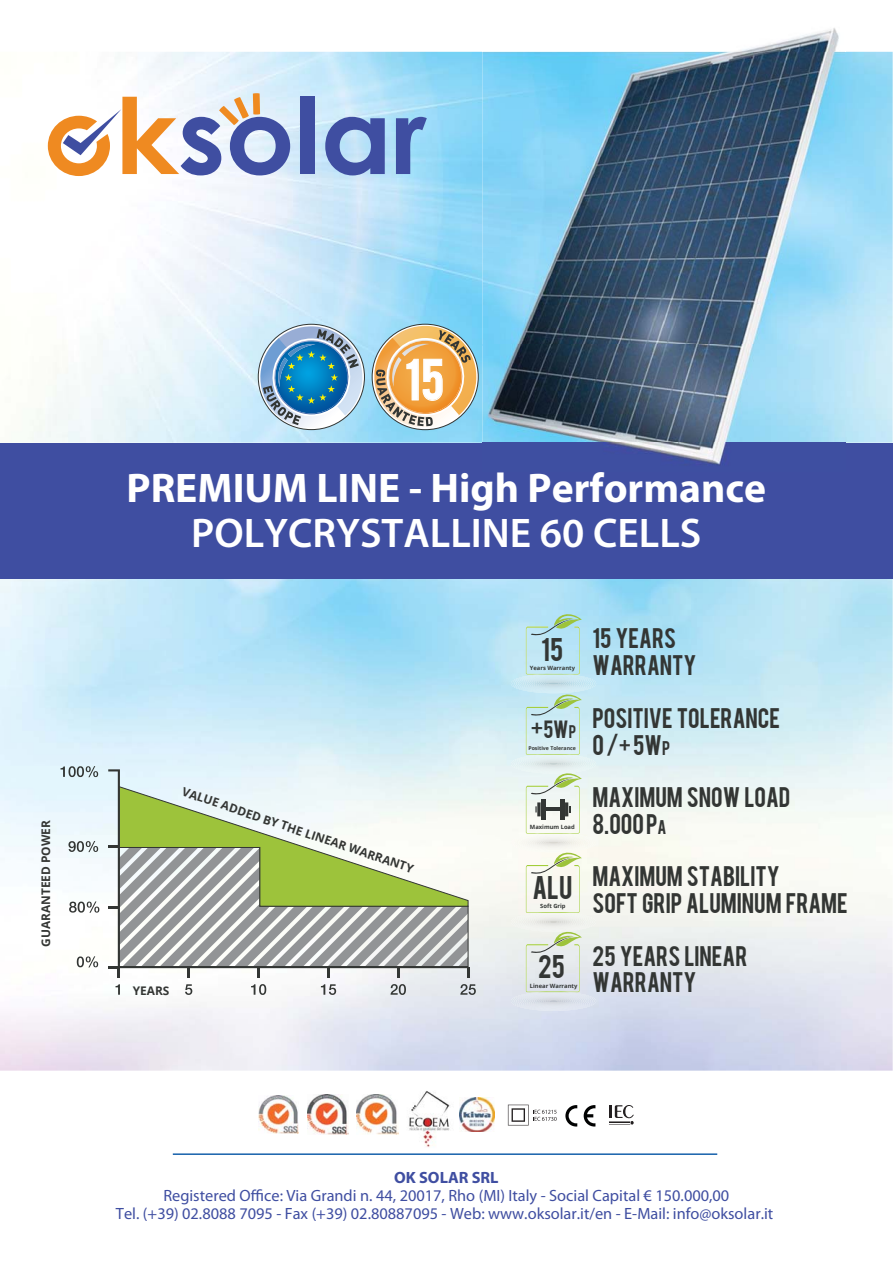
<style>
.page{position:relative;width:893px;height:1263px;background:#fff}
.page>*{position:absolute;margin:0;border:0;box-sizing:border-box;transform-origin:0 0}
.t1{font:45.75px "Bebas";color:#fff}
.t2{font:700 41.55px "Myriad Pro";color:#fff}
.t3{font:600 41.55px "Myriad Pro";color:#fff}
.t4{font:25.8px "Bebas";color:#333634}
.t5{font:22.35px/26.7px "Bebas";color:#333634}
.t6{font:19.65px "Bebas";color:#333634}
.t7{font:16.35px/17.9px "Myriad Pro";color:#3f4ea1;text-align:center}
.t8{font:700 16.35px "Myriad Pro";color:#3f4ea1}
.t9{font:700 11.85px "Open Sans";color:#343634}
.t10{font:700 5.85px "Open Sans";color:#333634}
.t11{font:700 5.25px "Open Sans";color:#333634}
.s1{font-size:22.65px}
.s2{font-size:14.4px}
.s3{font-size:15.6px}
</style>
<div class="page">
<img style="left:0;top:52px;width:893px;height:1019px">
<div style="left:0;top:443px;width:893px;height:135px;background:#3f4ea1"></div>
<img style="left:511px;top:912px;width:85px;height:20px">
<img style="left:513px;top:913px;width:81px;height:18px">
<img style="left:514px;top:913px;width:78px;height:18px">
<img style="left:516px;top:913px;width:75px;height:17px">
<img style="left:518px;top:914px;width:71px;height:16px">
<img style="left:520px;top:914px;width:67px;height:16px">
<img style="left:522px;top:915px;width:63px;height:14px">
<img style="left:523px;top:915px;width:60px;height:14px">
<img style="left:525px;top:916px;width:57px;height:12px">
<img style="left:527px;top:916px;width:53px;height:4px">
<img style="left:529px;top:916px;width:49px;height:4px">
<img style="left:532px;top:917px;width:42px;height:3px">
<img style="left:538px;top:918px;width:31px;height:2px">
<img style="left:541px;top:919px;width:24px;height:1px">
<img style="left:511px;top:674px;width:85px;height:19px">
<img style="left:513px;top:674px;width:81px;height:19px">
<svg style="left:526px;top:610px;width:56px;height:65px;background:#b6e0e6"></svg>
<img style="left:514px;top:675px;width:78px;height:17px">
<img style="left:516px;top:675px;width:75px;height:17px">
<img style="left:518px;top:675px;width:71px;height:17px">
<img style="left:520px;top:676px;width:67px;height:15px">
<img style="left:522px;top:676px;width:63px;height:15px">
<img style="left:523px;top:677px;width:60px;height:13px">
<img style="left:525px;top:677px;width:57px;height:13px">
<img style="left:527px;top:677px;width:53px;height:13px">
<img style="left:529px;top:678px;width:49px;height:11px">
<img style="left:531px;top:678px;width:45px;height:11px">
<img style="left:532px;top:679px;width:42px;height:9px">
<img style="left:534px;top:679px;width:39px;height:9px">
<img style="left:536px;top:680px;width:35px;height:7px">
<img style="left:538px;top:680px;width:31px;height:7px">
<img style="left:540px;top:680px;width:27px;height:7px">
<img style="left:541px;top:681px;width:24px;height:5px">
<img style="left:543px;top:681px;width:21px;height:5px">
<img style="left:545px;top:682px;width:17px;height:3px">
<svg style="left:547px;top:682px;width:13px;height:3px"></svg>
<img style="left:511px;top:754px;width:85px;height:20px">
<img style="left:513px;top:755px;width:81px;height:18px">
<svg style="left:526px;top:691px;width:56px;height:64px;background:#cae7e4"></svg>
<img style="left:514px;top:755px;width:78px;height:18px">
<img style="left:516px;top:755px;width:75px;height:17px">
<img style="left:518px;top:756px;width:71px;height:16px">
<img style="left:520px;top:756px;width:67px;height:15px">
<img style="left:522px;top:757px;width:63px;height:14px">
<img style="left:523px;top:757px;width:60px;height:14px">
<img style="left:525px;top:757px;width:57px;height:13px">
<img style="left:527px;top:758px;width:53px;height:4px">
<img style="left:529px;top:758px;width:49px;height:4px">
<img style="left:534px;top:759px;width:39px;height:3px">
<img style="left:538px;top:760px;width:31px;height:2px">
<img style="left:543px;top:761px;width:21px;height:1px">
<img style="left:511px;top:991px;width:85px;height:20px">
<img style="left:513px;top:992px;width:81px;height:19px">
<svg style="left:526px;top:920px;width:56px;height:72px;background:#e0e6de"></svg>
<img style="left:514px;top:992px;width:78px;height:18px">
<img style="left:516px;top:993px;width:75px;height:17px">
<img style="left:518px;top:993px;width:71px;height:16px">
<img style="left:520px;top:994px;width:67px;height:15px">
<img style="left:522px;top:994px;width:63px;height:14px">
<img style="left:523px;top:994px;width:60px;height:14px">
<img style="left:525px;top:995px;width:57px;height:13px">
<img style="left:527px;top:995px;width:53px;height:12px">
<img style="left:529px;top:996px;width:49px;height:11px">
<img style="left:531px;top:996px;width:45px;height:10px">
<img style="left:532px;top:996px;width:42px;height:10px">
<img style="left:534px;top:997px;width:39px;height:9px">
<img style="left:536px;top:997px;width:35px;height:8px">
<img style="left:538px;top:998px;width:31px;height:7px">
<img style="left:540px;top:998px;width:27px;height:6px">
<img style="left:541px;top:998px;width:24px;height:6px">
<img style="left:543px;top:999px;width:21px;height:5px">
<img style="left:545px;top:999px;width:17px;height:4px">
<svg style="left:547px;top:1000px;width:13px;height:3px"></svg>
<img style="left:511px;top:833px;width:85px;height:19px">
<img style="left:513px;top:834px;width:81px;height:18px">
<img style="left:514px;top:834px;width:78px;height:18px">
<img style="left:516px;top:834px;width:75px;height:17px">
<img style="left:518px;top:835px;width:71px;height:16px">
<img style="left:520px;top:835px;width:67px;height:15px">
<img style="left:522px;top:835px;width:63px;height:15px">
<img style="left:523px;top:836px;width:60px;height:14px">
<img style="left:525px;top:836px;width:57px;height:13px">
<img style="left:527px;top:837px;width:53px;height:4px">
<img style="left:529px;top:837px;width:49px;height:4px">
<img style="left:531px;top:837px;width:45px;height:4px">
<img style="left:534px;top:838px;width:39px;height:3px">
<img style="left:538px;top:839px;width:31px;height:2px">
<img style="left:543px;top:840px;width:21px;height:1px">
<svg style="left:526px;top:841px;width:56px;height:73px"></svg>
<svg style="left:526px;top:762px;width:56px;height:72px"></svg>
<hr style="left:560px;top:799px;width:4px;height:21px;background:#333634">
<hr style="left:565px;top:802px;width:3px;height:14px;background:#333634">
<hr style="left:541px;top:799px;width:4px;height:21px;background:#333634">
<svg style="left:537px;top:802px;width:4px;height:14px"></svg>
<svg style="left:61px;top:766px;width:37px;height:11px"></svg>
<svg style="left:68px;top:841px;width:30px;height:11px"></svg>
<svg style="left:77px;top:956px;width:21px;height:11px"></svg>
<svg style="left:116px;top:984px;width:4px;height:11px"></svg>
<svg style="left:185px;top:984px;width:7px;height:11px"></svg>
<svg style="left:251px;top:984px;width:15px;height:11px"></svg>
<svg style="left:321px;top:984px;width:15px;height:11px"></svg>
<svg style="left:390px;top:984px;width:16px;height:11px"></svg>
<svg style="left:460px;top:984px;width:16px;height:11px"></svg>
<svg style="left:108px;top:786px;width:361px;height:192px"></svg>
<svg style="left:108px;top:769px;width:360px;height:199px"></svg>
<svg style="left:69px;top:901px;width:30px;height:12px"></svg>
<img style="left:398px;top:1091px;width:62px;height:56px">
<img style="left:259px;top:1096px;width:40px;height:38px">
<img style="left:460px;top:1097px;width:34px;height:35px">
<img style="left:308px;top:1095px;width:40px;height:40px">
<img style="left:357px;top:1095px;width:41px;height:40px">
<svg style="left:584px;top:1105px;width:11px;height:22px"></svg>
<svg style="left:565px;top:1105px;width:12px;height:22px"></svg>
<svg style="left:609px;top:1105px;width:25px;height:20px"></svg>
<svg style="left:508px;top:1105px;width:49px;height:20px"></svg>
<hr style="left:173px;top:1153px;width:544px;height:2px;background:#145faa">
<img style="left:482px;top:28px;width:363px;height:438px">
<svg style="left:676px;top:110px;width:7px;height:7px"></svg>
<div style="left:300px;top:97px;width:15px;height:77px;background:#3f4ea1"></div>
<svg style="left:325px;top:117px;width:60px;height:58px;background:#6f84c0"></svg>
<svg style="left:396px;top:117px;width:31px;height:57px;background:#698ec8"></svg>
<svg style="left:48px;top:93px;width:242px;height:83px"></svg>
<svg style="left:259px;top:326px;width:104px;height:102px;background:#72a8c9"></svg>
<svg style="left:374px;top:326px;width:103px;height:101px;background:#d3b482"></svg>
<p class="t9" style="left:38px;top:947px;width:128px;rotate:-90deg">GUARANTEED POWER</p>
<h1 class="t1" style="left:405px;top:346px;width:41px">15</h1>
<h2 class="t2" style="left:127px;top:473px;width:641px">PREMIUM LINE - High Performance</h2>
<h2 class="t3" style="left:191px;top:508px;width:512px">POLYCRYSTALLINE 60 CELLS</h2>
<p class="t9" style="left:185px;top:782px;width:245px;rotate:19deg">VALUE ADDED BY THE LINEAR WARRANTY</p>
<p class="t9" style="left:133px;top:982px;width:38px">YEARS</p>
<h3 class="t4" style="left:541px;top:630px;width:23px">15</h3>
<p class="t10" style="left:530px;top:664px;width:47px">Years Warranty</p>
<p class="t6" style="left:531px;top:715px;width:47px"><span class="s1">+</span>5W<span class="s2">P</span></p>
<p class="t11" style="left:528px;top:745px;width:49px">Positive Tolerance</p>
<p class="t10" style="left:530px;top:823px;width:46px">Maximum Load</p>
<h3 class="t4" style="left:532px;top:869px;width:42px">ALU</h3>
<p class="t10" style="left:540px;top:902px;width:27px">Soft Grip</p>
<h3 class="t4" style="left:538px;top:948px;width:28px">25</h3>
<p class="t10" style="left:530px;top:981px;width:49px">Linear Warranty</p>
<h3 class="t5" style="left:592px;top:623px;width:106px">15 YEARS<br>WARRANTY</h3>
<h3 class="t5" style="left:592px;top:704px;width:189px">POSITIVE TOLERANCE<br>0 /+ 5W<span class="s3">P</span></h3>
<h3 class="t5" style="left:592px;top:782px;width:199px">MAXIMUM SNOW LOAD<br>8.000 P<span class="s3">A</span></h3>
<h3 class="t5" style="left:592px;top:862px;width:257px">MAXIMUM STABILITY<br>SOFT GRIP ALUMINUM FRAME</h3>
<h3 class="t5" style="left:592px;top:941px;width:156px">25 YEARS LINEAR<br>WARRANTY</h3>
<p class="t8" style="left:394px;top:1172px;width:106px">OK SOLAR SRL</p>
<p class="t7" style="left:116px;top:1188px;width:659px">Registered Office: Via Grandi n. 44, 20017, Rho (MI) Italy - Social Capital € 150.000,00<br>Tel. (+39) 02.8088 7095 - Fax (+39) 02.80887095 - Web: www.oksolar.it/en - E-Mail: info@oksolar.it</p>
</div>
